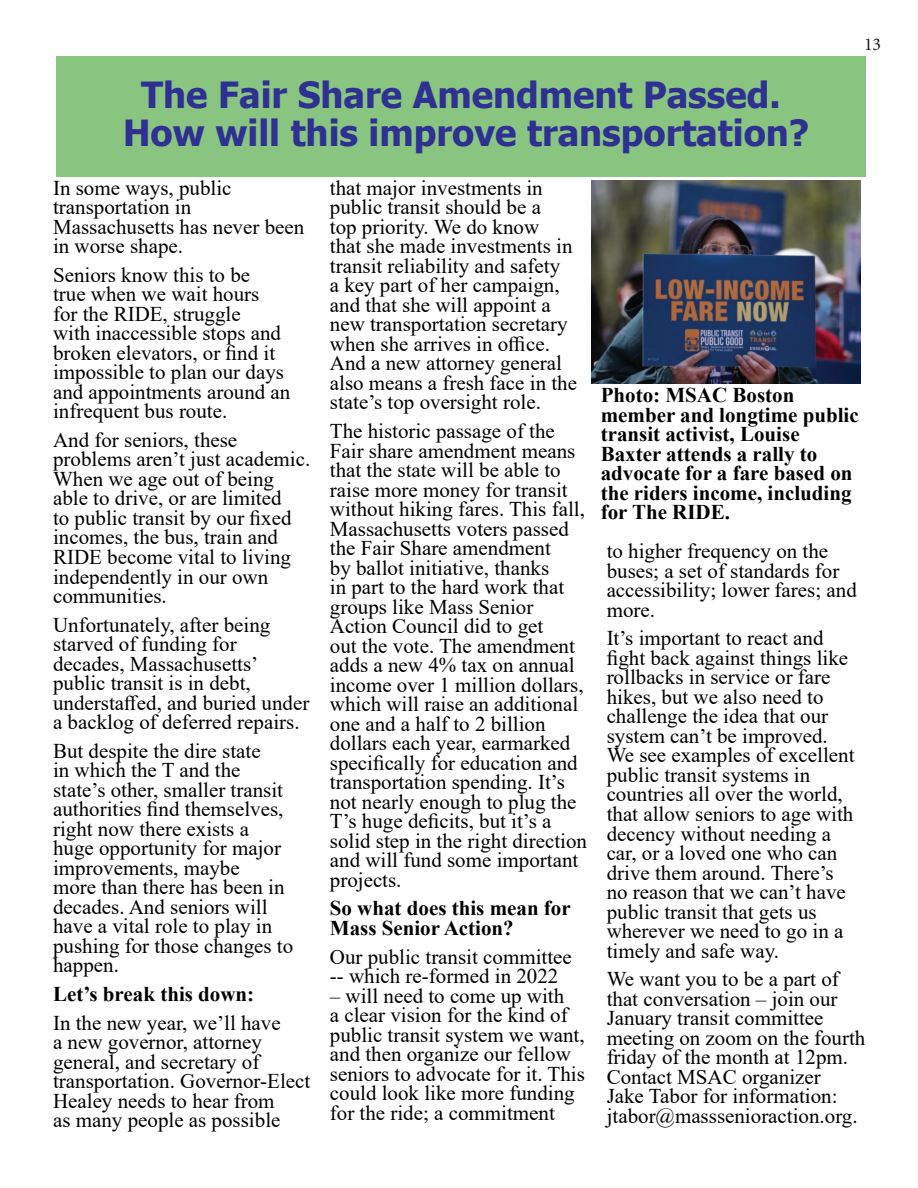
<style>
.page{position:relative;width:918px;height:1188px;background:#fff}
.page>*{position:absolute;margin:0;border:0;box-sizing:border-box;transform-origin:0 0}
.t1{font:700 36px/37.7px "Tahoma";color:#2e3092;text-align:center}
.t2{font:21px/19.5px "Times New Roman";color:#000}
.t3{font:700 21px/19.5px "Times New Roman";color:#000}
.t4{font:18px "Minion Pro";color:#231f20}
</style>
<div class="page">
<div style="left:56px;top:56px;width:810px;height:121px;background:#89c480"></div>
<img style="left:592px;top:180px;width:269px;height:204px">
<p class="t4" style="left:864px;top:33px;width:19px">13</p>
<h1 class="t1" style="left:123px;top:78px;width:688px">The Fair Share Amendment Passed.<br>How will this improve transportation?</h1>
<p class="t2" style="left:53px;top:177px;width:253px">In some ways, public transportation in<br>Massachusetts has never been in worse shape.</p>
<p class="t2" style="left:53px;top:264px;width:239px">Seniors know this to be<br>true when we wait hours<br>for the RIDE, struggle<br>with inaccessible stops and broken elevators, or find it impossible to plan our days and appointments around an infrequent bus route.</p>
<p class="t2" style="left:53px;top:429px;width:259px">And for seniors, these problems aren’t just academic.<br>When we age out of being able to drive, or are limited<br>to public transit by our fixed incomes, the bus, train and<br>RIDE become vital to living independently in our own communities.</p>
<p class="t2" style="left:53px;top:614px;width:258px">Unfortunately, after being starved of funding for decades, Massachusetts’ public transit is in debt, understaffed, and buried under a backlog of deferred repairs.</p>
<p class="t2" style="left:53px;top:740px;width:242px">But despite the dire state<br>in which the T and the state’s other, smaller transit authorities find themselves, right now there exists a huge opportunity for major improvements, maybe<br>more than there has been in decades. And seniors will have a vital role to play in pushing for those changes to happen.</p>
<p class="t3" style="left:53px;top:984px;width:203px">Let’s break this down:</p>
<p class="t2" style="left:53px;top:1012px;width:259px">In the new year, we’ll have<br>a new governor, attorney general, and secretary of transportation. Governor-Elect<br>Healey needs to hear from<br>as many people as possible</p>
<p class="t2" style="left:330px;top:177px;width:249px">that major investments in public transit should be a<br>top priority. We do know<br>that she made investments in transit reliability and safety<br>a key part of her campaign, and that she will appoint a new transportation secretary when she arrives in office.<br>And a new attorney general also means a fresh face in the state’s top oversight role.</p>
<p class="t2" style="left:330px;top:421px;width:259px">The historic passage of the<br>Fair share amendment means that the state will be able to raise more money for transit without hiking fares. This fall,<br>Massachusetts voters passed the Fair Share amendment<br>by ballot initiative, thanks<br>in part to the hard work that groups like Mass Senior<br>Action Council did to get<br>out the vote. The amendment adds a new 4% tax on annual income over 1 million dollars, which will raise an additional one and a half to 2 billion dollars each year, earmarked specifically for education and transportation spending. It’s not nearly enough to plug the<br>T’s huge deficits, but it’s a solid step in the right direction and will fund some important projects.</p>
<p class="t3" style="left:330px;top:898px;width:242px">So what does this mean for<br>Mass Senior Action?</p>
<p class="t2" style="left:330px;top:946px;width:244px">Our public transit committee -- which re-formed in 2022</p>
<p class="t2" style="left:330px;top:985px;width:257px">– will need to come up with<br>a clear vision for the kind of public transit system we want, and then organize our fellow seniors to advocate for it. This could look like more funding for the ride; a commitment</p>
<p class="t3" style="left:601px;top:385px;width:259px">Photo: MSAC Boston member and longtime public transit activist, Louise<br>Baxter attends a rally to advocate for a fare based on the riders income, including for The RIDE.</p>
<p class="t2" style="left:607px;top:541px;width:252px">to higher frequency on the buses; a set of standards for accessibility; lower fares; and more.</p>
<p class="t2" style="left:607px;top:628px;width:249px">It’s important to react and fight back against things like rollbacks in service or fare hikes, but we also need to challenge the idea that our system can’t be improved.<br>We see examples of excellent public transit systems in countries all over the world, that allow seniors to age with decency without needing a car, or a loved one who can drive them around. There’s no reason that we can’t have public transit that gets us wherever we need to go in a timely and safe way.</p>
<p class="t2" style="left:607px;top:969px;width:260px">We want you to be a part of that conversation – join our<br>January transit committee meeting on zoom on the fourth friday of the month at 12pm.<br>Contact MSAC organizer<br>Jake Tabor for information: jtabor@masssenioraction.org.</p>
</div>
